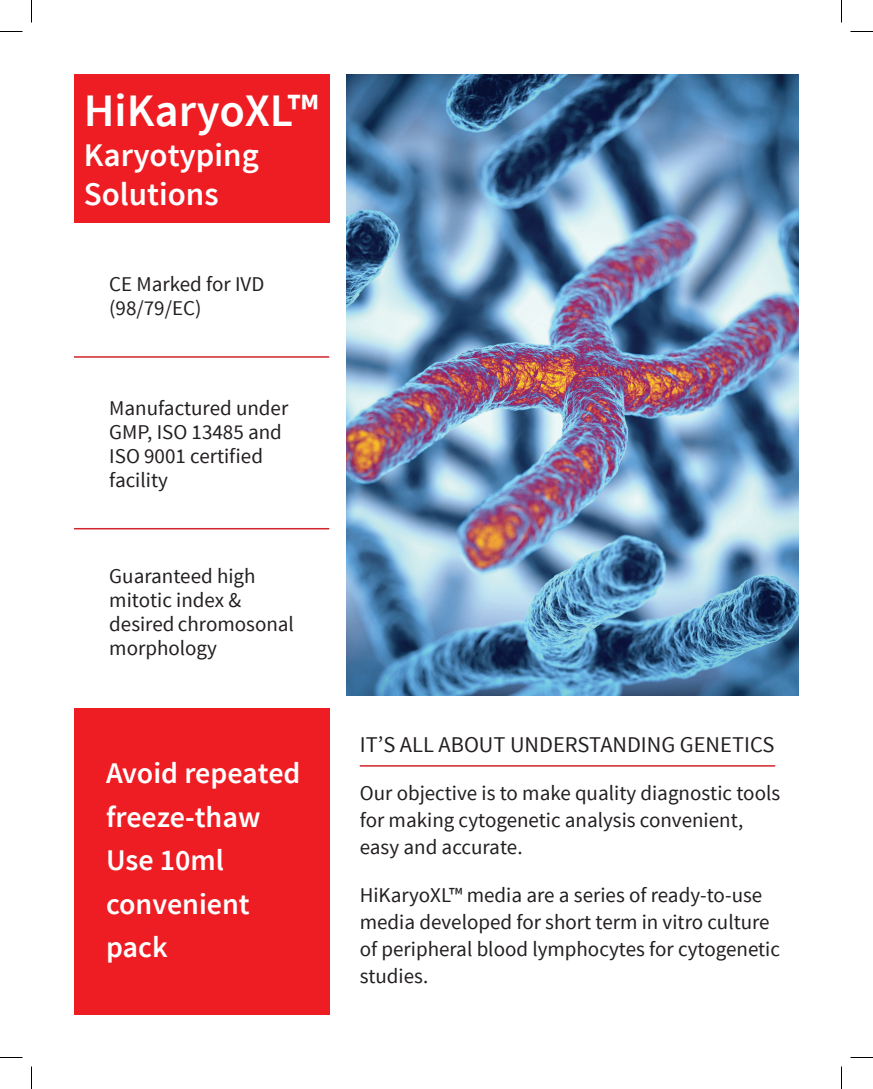
<style>
.page{position:relative;width:873px;height:1089px;background:#fff}
.page>*{position:absolute;margin:0;border:0;box-sizing:border-box;transform-origin:0 0}
.t1{font:600 46.5px "Source Sans Pro";color:#fff}
.t2{font:600 33px/39.6px "Source Sans Pro";color:#fff}
.t3{font:600 30px/43.5px "Source Sans Pro";color:#fff}
.t4{font:22.5px "Source Sans Pro";color:#231f20}
.t5{font:21px/24px "Source Sans Pro";color:#231f20}
</style>
<div class="page">
<div style="left:74px;top:74px;width:255px;height:149px;background:#ee1d23"></div>
<img style="left:346px;top:74px;width:453px;height:621px">
<div style="left:74px;top:709px;width:255px;height:306px;background:#ee1d23"></div>
<hr style="left:74px;top:356px;width:255px;height:2px;background:#d1232a">
<hr style="left:74px;top:528px;width:255px;height:1px;background:#d1232a">
<hr style="left:360px;top:765px;width:415px;height:2px;background:#d1232a">
<svg style="left:0;top:31px;width:22px;height:1px"></svg>
<svg style="left:850px;top:31px;width:23px;height:1px"></svg>
<svg style="left:0;top:1057px;width:22px;height:1px"></svg>
<svg style="left:850px;top:1057px;width:23px;height:1px"></svg>
<svg style="left:31px;top:0;width:1px;height:22px"></svg>
<svg style="left:31px;top:1066px;width:1px;height:23px"></svg>
<svg style="left:841px;top:0;width:1px;height:22px"></svg>
<svg style="left:841px;top:1066px;width:1px;height:23px"></svg>
<p class="t1" style="left:84px;top:81px;width:236px">HiKaryoXL™</p>
<p class="t2" style="left:84px;top:136px;width:177px">Karyotyping<br>Solutions</p>
<p class="t5" style="left:109px;top:272px;width:157px">CE Marked for IVD (98/79/EC)</p>
<p class="t5" style="left:109px;top:396px;width:181px">Manufactured under<br>GMP, ISO 13485 and<br>ISO 9001 certified facility</p>
<p class="t5" style="left:109px;top:564px;width:186px">Guaranteed high mitotic index &amp; desired chromosonal morphology</p>
<p class="t3" style="left:106px;top:752px;width:196px">Avoid repeated freeze-thaw</p>
<p class="t3" style="left:106px;top:839px;width:145px">Use 10ml convenient pack</p>
<p class="t4" style="left:360px;top:730px;width:416px">IT’S ALL ABOUT UNDERSTANDING GENETICS</p>
<p class="t5" style="left:360px;top:780px;width:422px;line-height:27px">Our objective is to make quality diagnostic tools for making cytogenetic analysis convenient, easy and accurate.</p>
<p class="t5" style="left:360px;top:882px;width:422px;line-height:27px">HiKaryoXL™ media are a series of ready-to-use media developed for short term in vitro culture of peripheral blood lymphocytes for cytogenetic studies.</p>
</div>
